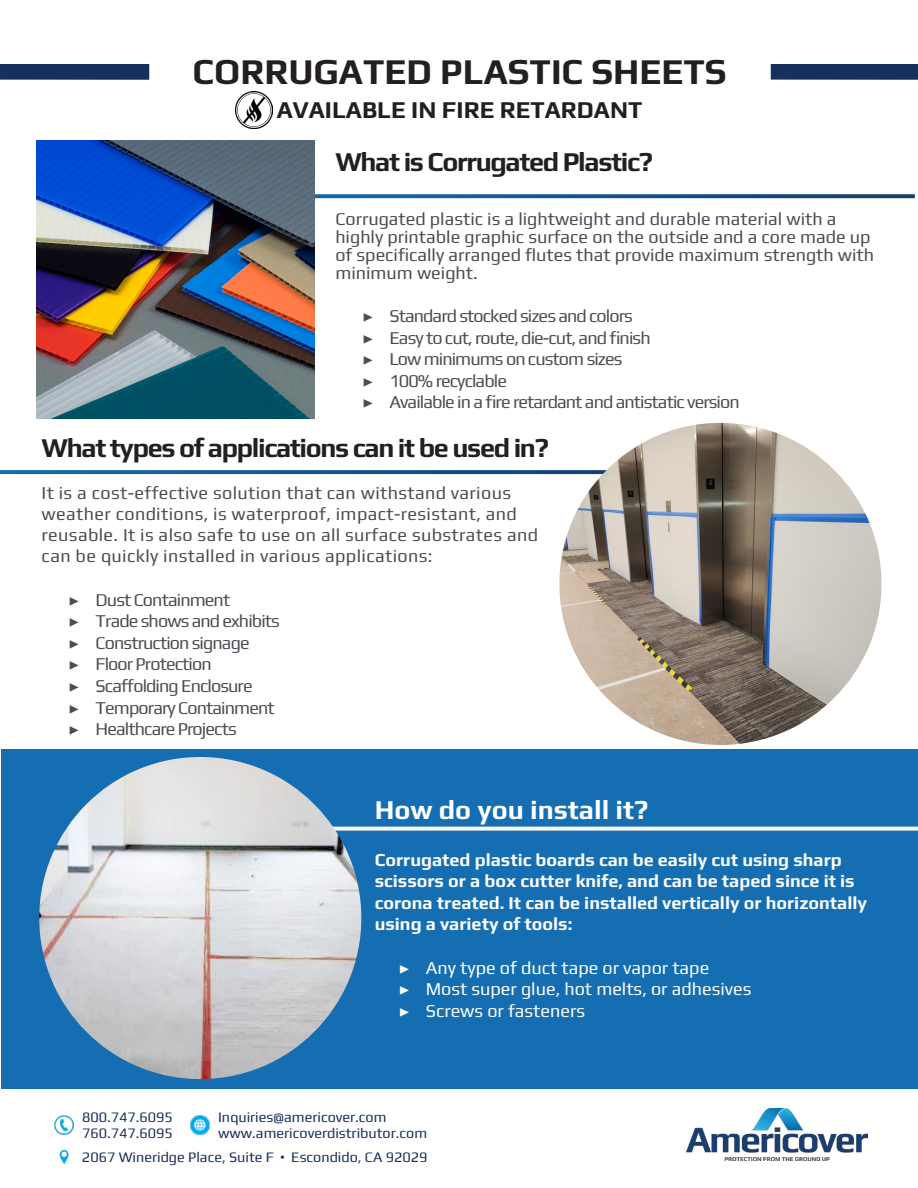
<style>
.page{position:relative;width:918px;height:1188px;background:#fff}
.page>*{position:absolute;margin:0;border:0;box-sizing:border-box;transform-origin:0 0}
.t1{font:700 36px "Play";color:#231f20}
.t2{font:700 27px "Play";letter-spacing:-.05em;color:#231f20}
.t3{font:700 27px "Play";color:#fff}
.t4{font:700 24px "Play";color:#231f20}
.t5{font:18px/21.6px "Play";letter-spacing:-.05em;color:#4d4e53}
.t6{font:18px/21px "Play";letter-spacing:.02em;color:#4d4c4f}
.t7{font:18px/18px "Play";color:#4d4c4f}
.t8{font:700 18px/21.6px "Play";color:#fff}
.t9{font:18px/21.6px "Play";color:#fff}
.t10{font:14.4px/16.2px "Play";color:#172f5b}
.s1{font-family:"Minion Pro"}
.s2{font-family:"Hobo Std"}
</style>
<div class="page">
<div style="left:1px;top:750px;width:917px;height:339px;background:#156eb1"></div>
<img style="left:687px;top:1108px;width:180px;height:53px">
<img style="left:55px;top:1116px;width:19px;height:19px">
<img style="left:191px;top:1116px;width:19px;height:19px">
<svg style="left:59px;top:1150px;width:10px;height:14px"></svg>
<svg style="left:61px;top:1152px;width:6px;height:5px"></svg>
<div style="left:771px;top:64px;width:147px;height:16px;background:#172f5b"></div>
<div style="left:0;top:64px;width:149px;height:16px;background:#172f5b"></div>
<svg style="left:314px;top:194px;width:601px;height:4px;background:#215c8f"></svg>
<svg style="left:0;top:470px;width:606px;height:4px;background:#1b5b91"></svg>
<svg style="left:333px;top:827px;width:585px;height:4px;background:#e7f0f6"></svg>
<img style="left:37px;top:141px;width:277px;height:277px">
<img style="left:559px;top:423px;width:323px;height:322px;border-radius:161px">
<img style="left:39px;top:757px;width:322px;height:322px;border-radius:161px">
<img style="left:236px;top:92px;width:36px;height:36px">
<h1 class="t1" style="left:193px;top:46px;width:535px">CORRUGATED PLASTIC SHEETS</h1>
<h3 class="t4" style="left:277px;top:93px;width:367px">AVAILABLE IN FIRE RETARDANT</h3>
<h2 class="t2" style="left:335px;top:142px;width:319px">What is Corrugated Plastic?</h2>
<p class="t7" style="left:335px;top:209px;width:540px">Corrugated plastic is a lightweight and durable material with a highly printable graphic surface on the outside and a core made up of specifically arranged flutes that provide maximum strength with minimum weight.</p>
<p class="t5" style="left:362px;top:304px;width:379px"><span class="s1">▶</span> Standard stocked sizes and colors<br><span class="s1">▶</span> Easy to cut, route, die-cut, and finish<br><span class="s1">▶</span> Low minimums on custom sizes<br><span class="s1">▶</span> 100% recyclable<br><span class="s1">▶</span> Available in a fire retardant and antistatic version</p>
<h2 class="t2" style="left:42px;top:429px;width:509px">What types of applications can it be used in?</h2>
<p class="t6" style="left:42px;top:482px;width:498px">It is a cost-effective solution that can withstand various weather conditions, is waterproof, impact-resistant, and reusable. It is also safe to use on all surface substrates and can be quickly installed in various applications:</p>
<p class="t5" style="left:69px;top:587px;width:213px"><span class="s1">▶</span> Dust Containment<br><span class="s1">▶</span> Trade shows and exhibits <span class="s1">▶</span> Construction signage<br><span class="s1">▶</span> Floor Protection<br><span class="s1">▶</span> Scaffolding Enclosure<br><span class="s1">▶</span> Temporary Containment <span class="s1">▶</span> Healthcare Projects</p>
<h2 class="t3" style="left:375px;top:790px;width:275px">How do you install it?</h2>
<p class="t8" style="left:375px;top:847px;width:494px">Corrugated plastic boards can be easily cut using sharp scissors or a box cutter knife, and can be taped since it is corona treated. It can be installed vertically or horizontally using a variety of tools:</p>
<p class="t9" style="left:399px;top:955px;width:354px"><span class="s1">▶</span> Any type of duct tape or vapor tape<br><span class="s1">▶</span> Most super glue, hot melts, or adhesives <span class="s1">▶</span> Screws or fasteners</p>
<p class="t10" style="left:82px;top:1108px;width:92px">800.747.6095<br>760.747.6095</p>
<p class="t10" style="left:82px;top:1148px;width:347px">2067 Wineridge Place, Suite F <span class="s2">∙</span> Escondido, CA 92029</p>
<p class="t10" style="left:218px;top:1108px;width:211px">Inquiries@americover.com www.americoverdistributor.com</p>
</div>
